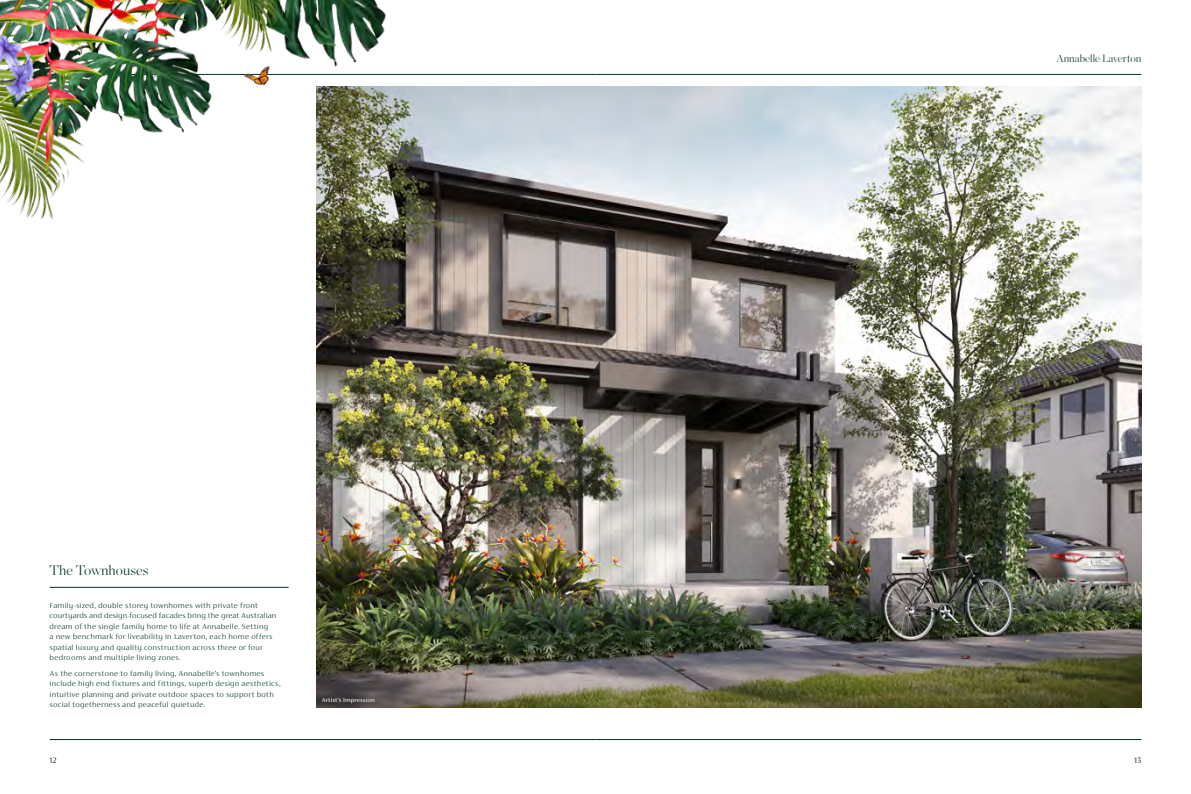
<style>
.page{position:relative;width:1191px;height:794px;background:#fff}
.page>*{position:absolute;margin:0;border:0;box-sizing:border-box;transform-origin:0 0}
.Sub_Heading_Line{font:200 14px "Chronicle Display";color:#003624}
.t1{font:200 10.5px "Chronicle Display";color:#003624}
.t2{font:300 8.75px "FS Siena";color:#231f20}
.Body_Small{font:200 8.31px/10.5px "FS Siena";letter-spacing:.025em;color:#003624}
.t3{font:6.56px "FS Siena";letter-spacing:.01em;color:#fff}
</style>
<div class="page">
<hr style="left:50px;top:74px;width:545px;height:1px;background:#003624">
<hr style="left:50px;top:739px;width:545px;height:1px;background:#003624">
<hr style="left:595px;top:74px;width:546px;height:1px;background:#003624">
<hr style="left:595px;top:739px;width:546px;height:1px;background:#003624">
<img style="left:317px;top:87px;width:824px;height:620px">
<hr style="left:50px;top:587px;width:239px;height:1px;background:#003624">
<img style="left:0;top:0;width:572px;height:278px">
<p class="Sub_Heading_Line" style="left:50px;top:559px;width:100px">The Townhouses</p>
<p class="Body_Small" style="left:50px;top:600px;width:228px">Family-sized, double storey townhomes with private front courtyards and design-focused facades bring the great Australian dream of the single family home to life at Annabelle. Setting<br>a new benchmark for liveability in Laverton, each home offers spatial luxury and quality construction across three or four bedrooms and multiple living zones.</p>
<p class="Body_Small" style="left:50px;top:668px;width:232px">As the cornerstone to family living, Annabelle’s townhomes include high end fixtures and fittings, superb design aesthetics, intuitive planning and private outdoor spaces to support both social togetherness and peaceful quietude.</p>
<p class="t3" style="left:322px;top:696px;width:55px">Artist’s Impression</p>
<p class="t1" style="left:1056px;top:50px;width:86px">Annabelle Laverton</p>
<p class="t2" style="left:50px;top:756px;width:9px">12</p>
<p class="t2" style="left:1134px;top:756px;width:9px">13</p>
</div>
